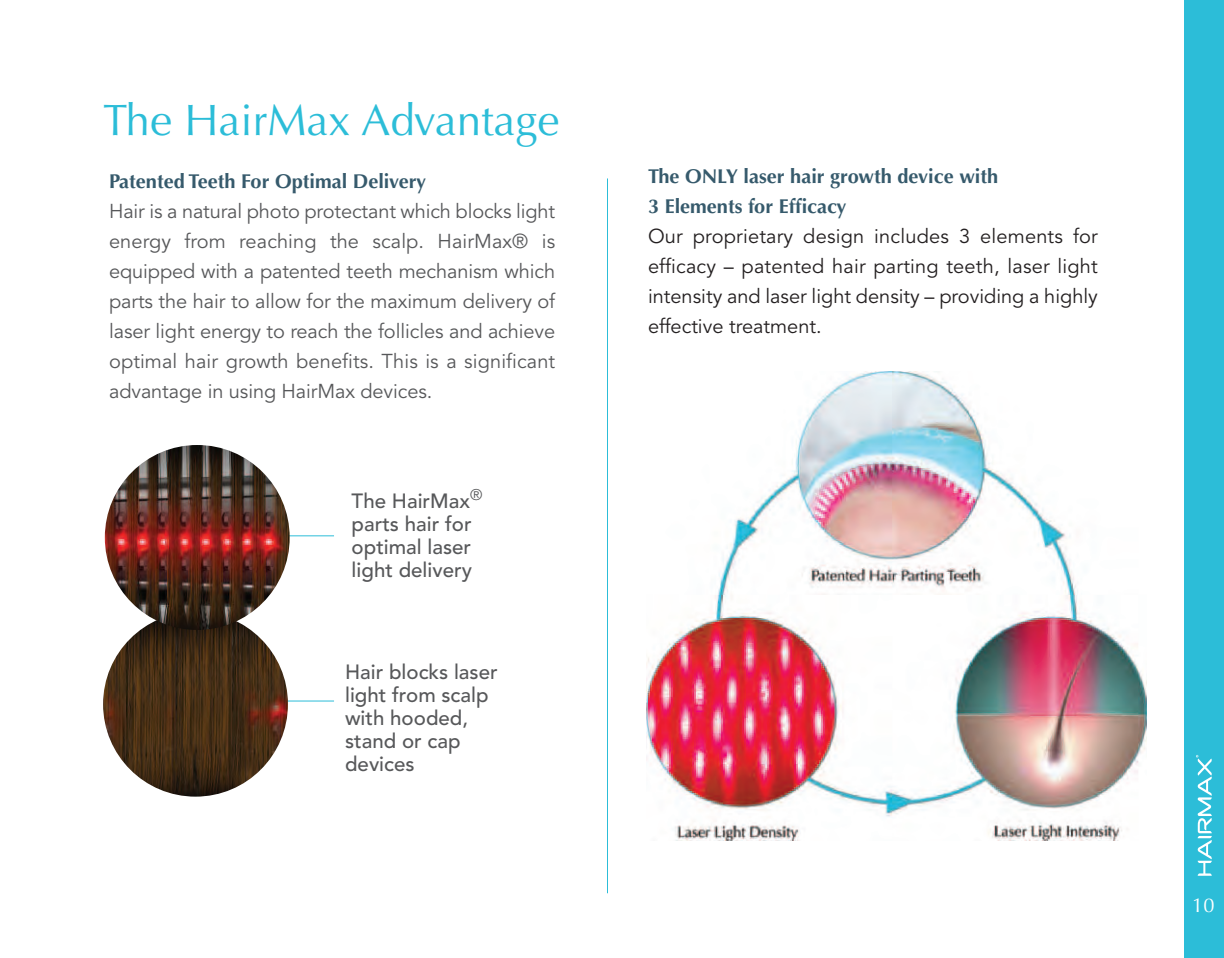
<style>
.page{position:relative;width:1224px;height:958px;background:#fff}
.page>*{position:absolute;margin:0;border:0;box-sizing:border-box;transform-origin:0 0}
.t1{font:44px "Optima LT Std";color:#2cbdd8}
.t2{font:500 20.4px/23px "Avenir";color:#57585a}
.t3{font:20px/30px "Avenir";letter-spacing:-.005em;color:#57585a;text-align:justify}
.t4{font:20px/30px "Avenir";color:#231f20;text-align:justify}
.t5{font:700 20px/30px "Optima LT Std";color:#365a6c}
.t6{font:20px "Optima";color:#fff}
</style>
<div class="page">
<div style="left:1184px;top:447px;width:40px;height:511px;background:#2cbdd8"></div>
<div style="left:1184px;top:0;width:40px;height:513px;background:#2cbdd8"></div>
<svg style="left:1196px;top:755px;width:16px;height:120px"></svg>
<hr style="left:273px;top:535px;width:61px;height:1px;background:#2cbdd8">
<hr style="left:273px;top:700px;width:61px;height:1px;background:#2cbdd8">
<img style="left:647px;top:371px;width:499px;height:470px">
<hr style="left:607px;top:178px;width:1px;height:715px;background:#2cbdd8">
<img style="left:103px;top:611px;width:185px;height:185px;border-radius:50%">
<img style="left:105px;top:445px;width:185px;height:185px;border-radius:50%">
<h1 class="t1" style="left:103px;top:102px;width:458px">The HairMax Advantage</h1>
<p class="t5" style="left:109px;top:168px;width:319px">Patented Teeth For Optimal Delivery</p>
<p class="t3" style="left:109px;top:196px;width:448px">Hair is a natural photo protectant which blocks light energy from reaching the scalp. HairMax® is equipped with a patented teeth mechanism which parts the hair to allow for the maximum delivery of laser light energy to reach the follicles and achieve optimal hair growth benefits. This is a significant advantage in using HairMax devices.</p>
<p class="t2" style="left:352px;top:488px;width:132px">The HairMax<sup>® </sup>parts hair for optimal laser light delivery</p>
<p class="t2" style="left:345px;top:659px;width:154px">Hair blocks laser light from scalp with hooded, stand or cap devices</p>
<p class="t5" style="left:648px;top:163px;width:352px">The ONLY laser hair growth device with<br>3 Elements for Efficacy</p>
<p class="t4" style="left:648px;top:221px;width:451px">Our proprietary design includes 3 elements for efficacy – patented hair parting teeth, laser light intensity and laser light density – providing a highly effective treatment.</p>
<p class="t6" style="left:1192px;top:894px;width:24px">10</p>
</div>
